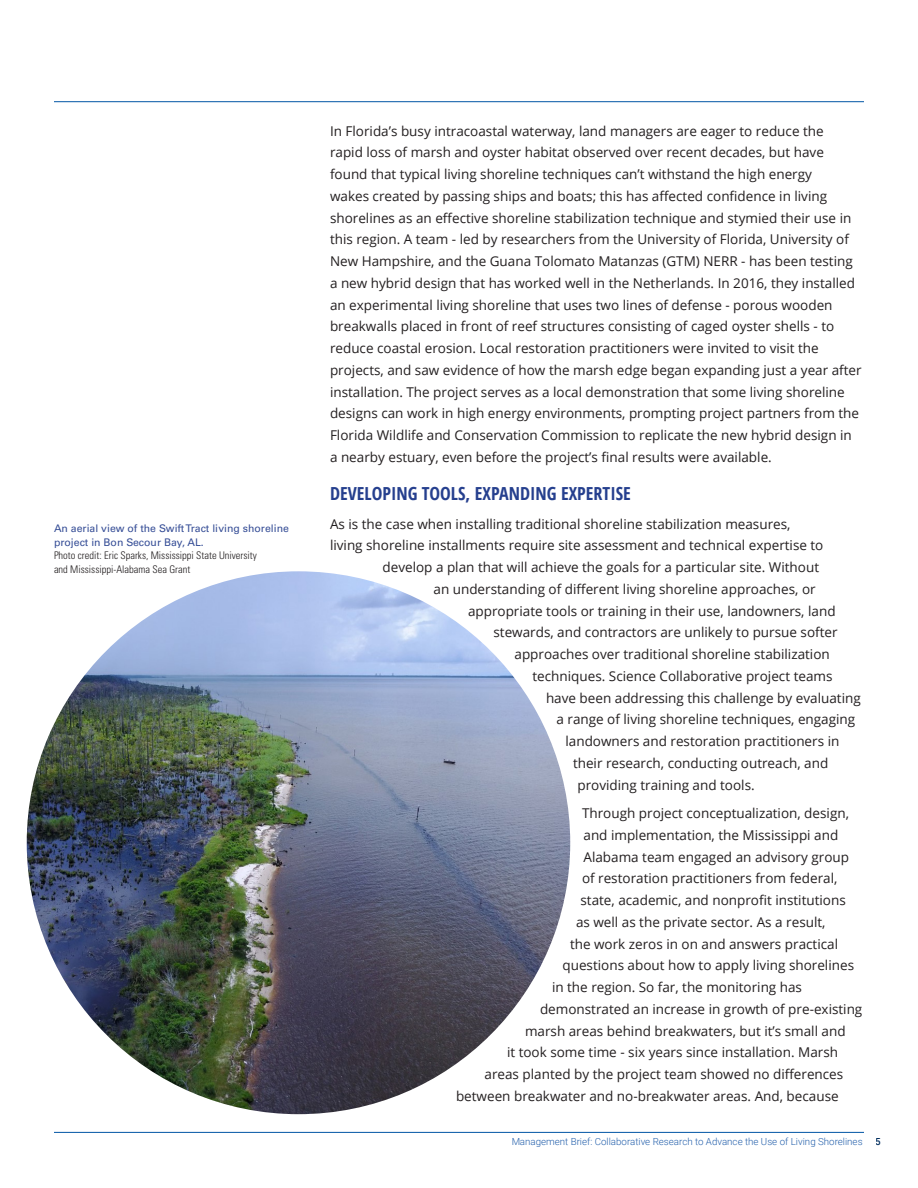
<style>
.page{position:relative;width:918px;height:1188px;background:#fff}
.page>*{position:absolute;margin:0;border:0;box-sizing:border-box;transform-origin:0 0}
.t1{font:700 18px "Open Sans Condensed";color:#253f8e}
.t2{font:13.5px/21.8px "Open Sans";color:#231f20}
.t3{font:300 condensed 10.5px/13.5px "Univers LT Std";color:#231f20}
.t4{font:300 9.75px "Roboto";color:#235fab}
.t5{font:500 9.75px "Roboto";color:#002d5e}
.s1{font-weight:400;font-stretch:normal;color:#354d96}
</style>
<div class="page">
<hr style="left:54px;top:1132px;width:810px;height:1px;background:#0155a5">
<hr style="left:54px;top:101px;width:810px;height:1px;background:#0155a5">
<img style="left:27px;top:571px;width:543px;height:543px;border-radius:272px">
<p class="t3" style="left:54px;top:522px;width:237px"><span class="s1">An aerial view of the Swift Tract living shoreline project in Bon Secour Bay, AL.<br></span>Photo credit: Eric Sparks, Mississippi State University<br>and Mississippi-Alabama Sea Grant</p>
<p class="t2" style="left:330px;top:119px;width:533px">In Florida’s busy intracoastal waterway, land managers are eager to reduce the<br>rapid loss of marsh and oyster habitat observed over recent decades, but have found that typical living shoreline techniques can’t withstand the high energy<br>wakes created by passing ships and boats; this has affected confidence in living shorelines as an effective shoreline stabilization technique and stymied their use in this region. A team - led by researchers from the University of Florida, University of New Hampshire, and the Guana Tolomato Matanzas (GTM) NERR - has been testing a new hybrid design that has worked well in the Netherlands. In 2016, they installed an experimental living shoreline that uses two lines of defense - porous wooden breakwalls placed in front of reef structures consisting of caged oyster shells - to reduce coastal erosion. Local restoration practitioners were invited to visit the projects, and saw evidence of how the marsh edge began expanding just a year after installation. The project serves as a local demonstration that some living shoreline designs can work in high energy environments, prompting project partners from the Florida Wildlife and Conservation Commission to replicate the new hybrid design in a nearby estuary, even before the project’s final results were available.</p>
<p class="t1" style="left:330px;top:481px;width:302px">DEVELOPING TOOLS, EXPANDING EXPERTISE</p>
<p class="t2" style="left:330px;top:512px;width:462px">As is the case when installing traditional shoreline stabilization measures,</p>
<p class="t2" style="left:330px;top:534px;width:495px">living shoreline installments require site assessment and technical expertise to</p>
<p class="t2" style="left:382px;top:556px;width:438px">develop a plan that will achieve the goals for a particular site. Without</p>
<p class="t2" style="left:434px;top:578px;width:384px">an understanding of different living shoreline approaches, or</p>
<p class="t2" style="left:468px;top:599px;width:369px">appropriate tools or training in their use, landowners, land</p>
<p class="t2" style="left:494px;top:621px;width:346px">stewards, and contractors are unlikely to pursue softer</p>
<p class="t2" style="left:514px;top:643px;width:317px">approaches over traditional shoreline stabilization</p>
<p class="t2" style="left:532px;top:665px;width:302px">techniques. Science Collaborative project teams</p>
<p class="t2" style="left:546px;top:686px;width:316px">have been addressing this challenge by evaluating</p>
<p class="t2" style="left:556px;top:708px;width:300px">a range of living shoreline techniques, engaging</p>
<p class="t2" style="left:566px;top:730px;width:275px">landowners and restoration practitioners in</p>
<p class="t2" style="left:573px;top:752px;width:257px">their research, conducting outreach, and</p>
<p class="t2" style="left:578px;top:773px;width:179px">providing training and tools.</p>
<p class="t2" style="left:582px;top:802px;width:269px">Through project conceptualization, design,</p>
<p class="t2" style="left:584px;top:824px;width:256px">and implementation, the Mississippi and</p>
<p class="t2" style="left:584px;top:845px;width:267px">Alabama team engaged an advisory group</p>
<p class="t2" style="left:582px;top:867px;width:257px">of restoration practitioners from federal,</p>
<p class="t2" style="left:580px;top:889px;width:267px">state, academic, and nonprofit institutions</p>
<p class="t2" style="left:576px;top:911px;width:251px">as well as the private sector. As a result,</p>
<p class="t2" style="left:570px;top:932px;width:270px">the work zeros in on and answers practical</p>
<p class="t2" style="left:562px;top:954px;width:293px">questions about how to apply living shorelines</p>
<p class="t2" style="left:552px;top:976px;width:252px">in the region. So far, the monitoring has</p>
<p class="t2" style="left:540px;top:998px;width:324px">demonstrated an increase in growth of pre-existing</p>
<p class="t2" style="left:525px;top:1019px;width:322px">marsh areas behind breakwaters, but it’s small and</p>
<p class="t2" style="left:507px;top:1041px;width:333px">it took some time - six years since installation. Marsh</p>
<p class="t2" style="left:484px;top:1063px;width:360px">areas planted by the project team showed no differences</p>
<p class="t2" style="left:456px;top:1085px;width:384px">between breakwater and no-breakwater areas. And, because</p>
<p class="t4" style="left:511px;top:1134px;width:353px">Management Brief: Collaborative Research to Advance the Use of Living Shorelines</p>
<p class="t5" style="left:876px;top:1135px;width:7px">5</p>
</div>
